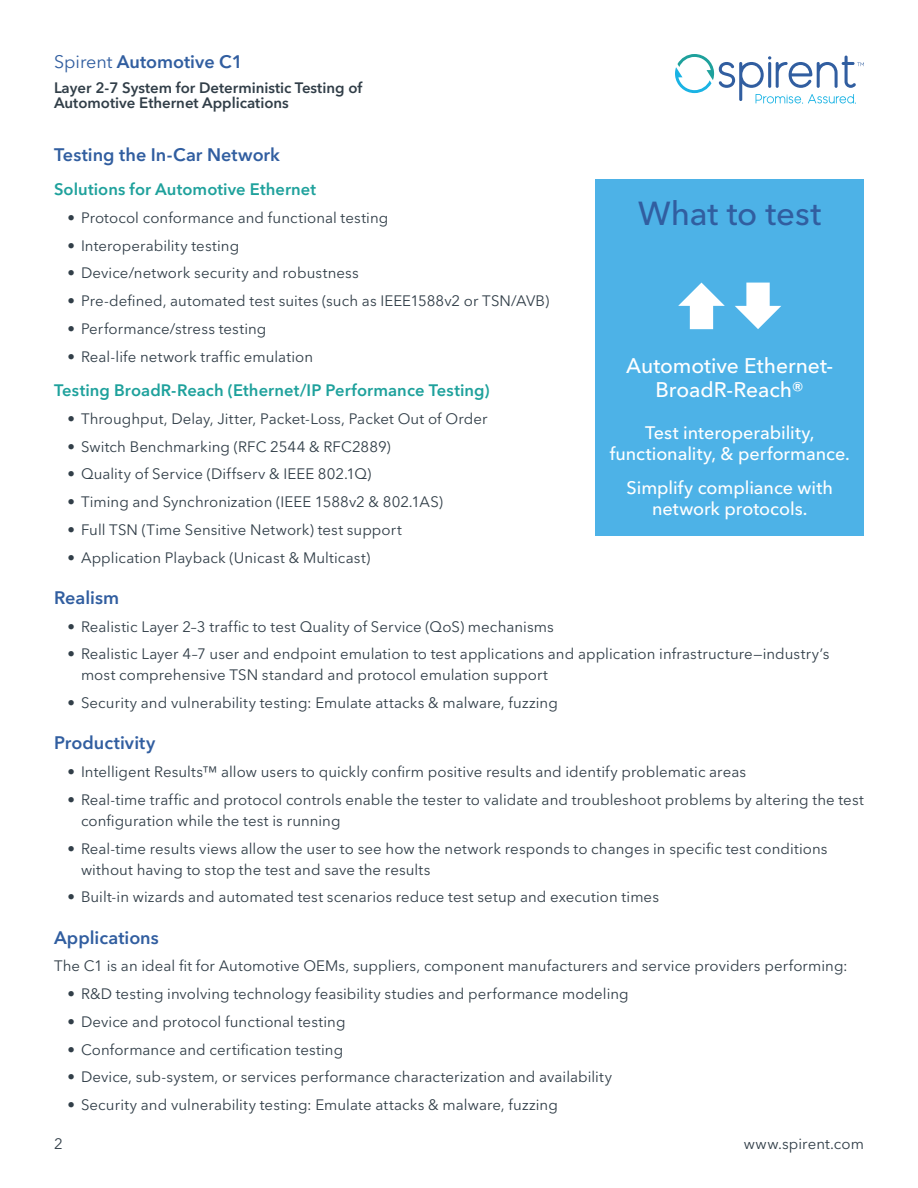
<style>
.page{position:relative;width:918px;height:1188px;background:#fff}
.page>*{position:absolute;margin:0;border:0;box-sizing:border-box;transform-origin:0 0}
.t1{font:500 33px "Avenir Next LT Pro";color:#315ea0}
.t2{font:500 21px/24px "Avenir Next LT Pro";letter-spacing:-.005em;color:#fff;text-align:center}
.t3{font:500 18px/21px "Avenir Next LT Pro";letter-spacing:-.005em;color:#fff;text-align:center}
.t4{font:600 18px "Avenir Next LT Pro";color:#315ea0}
.t5{font:600 16.5px "Avenir Next LT Pro";letter-spacing:.005em;color:#1ea19c}
.t6{font:15px/21px "Avenir Next LT Pro";letter-spacing:.005em;color:#313e48}
.t7{font:600 15px/15px "Avenir Next LT Pro";color:#313e48}
.s1{font-weight:400}
</style>
<div class="page">
<svg style="left:675px;top:54px;width:189px;height:50px"></svg>
<div style="left:596px;top:179px;width:268px;height:357px;background:#4db2e7"></div>
<p class="t4" style="left:54px;top:50px;width:190px"><span class="s1">Spirent</span> Automotive C1</p>
<p class="t7" style="left:54px;top:80px;width:310px">Layer 2-7 System for Deterministic Testing of<br>Automotive Ethernet Applications</p>
<p class="t4" style="left:54px;top:143px;width:228px">Testing the In-Car Network</p>
<p class="t5" style="left:54px;top:179px;width:264px">Solutions for Automotive Ethernet</p>
<p class="t6" style="left:68px;top:207px;width:322px">• Protocol conformance and functional testing</p>
<p class="t6" style="left:68px;top:235px;width:173px">• Interoperability testing</p>
<p class="t6" style="left:68px;top:263px;width:293px">• Device/network security and robustness</p>
<p class="t6" style="left:68px;top:290px;width:483px">• Pre-defined, automated test suites (such as IEEE1588v2 or TSN/AVB)</p>
<p class="t6" style="left:68px;top:318px;width:200px">• Performance/stress testing</p>
<p class="t6" style="left:68px;top:346px;width:247px">• Real-life network traffic emulation</p>
<p class="t5" style="left:54px;top:380px;width:437px">Testing BroadR-Reach (Ethernet/IP Performance Testing)</p>
<p class="t6" style="left:68px;top:408px;width:421px">• Throughput, Delay, Jitter, Packet-Loss, Packet Out of Order</p>
<p class="t6" style="left:68px;top:436px;width:325px">• Switch Benchmarking (RFC 2544 &amp; RFC2889)</p>
<p class="t6" style="left:68px;top:464px;width:305px">• Quality of Service (Diffserv &amp; IEEE 802.1Q)</p>
<p class="t6" style="left:68px;top:491px;width:377px">• Timing and Synchronization (IEEE 1588v2 &amp; 802.1AS)</p>
<p class="t6" style="left:68px;top:519px;width:336px">• Full TSN (Time Sensitive Network) test support</p>
<p class="t6" style="left:68px;top:547px;width:304px">• Application Playback (Unicast &amp; Multicast)</p>
<p class="t4" style="left:54px;top:587px;width:67px">Realism</p>
<p class="t6" style="left:68px;top:616px;width:488px">• Realistic Layer 2–3 traffic to test Quality of Service (QoS) mechanisms</p>
<p class="t6" style="left:81px;top:644px;width:750px;text-indent:-14px">• Realistic Layer 4–7 user and endpoint emulation to test applications and application infrastructure—industry’s most comprehensive TSN standard and protocol emulation support</p>
<p class="t6" style="left:68px;top:692px;width:492px">• Security and vulnerability testing: Emulate attacks &amp; malware, fuzzing</p>
<p class="t4" style="left:54px;top:732px;width:103px">Productivity</p>
<p class="t6" style="left:68px;top:761px;width:680px">• Intelligent Results™ allow users to quickly confirm positive results and identify problematic areas</p>
<p class="t6" style="left:81px;top:789px;width:784px;text-indent:-14px">• Real-time traffic and protocol controls enable the tester to validate and troubleshoot problems by altering the test configuration while the test is running</p>
<p class="t6" style="left:81px;top:838px;width:748px;text-indent:-14px">• Real-time results views allow the user to see how the network responds to changes in specific test conditions without having to stop the test and save the results</p>
<p class="t6" style="left:68px;top:887px;width:593px">• Built-in wizards and automated test scenarios reduce test setup and execution times</p>
<p class="t4" style="left:54px;top:926px;width:106px">Applications</p>
<p class="t6" style="left:54px;top:956px;width:795px">The C1 is an ideal fit for Automotive OEMs, suppliers, component manufacturers and service providers performing:</p>
<p class="t6" style="left:68px;top:983px;width:563px">• R&amp;D testing involving technology feasibility studies and performance modeling</p>
<p class="t6" style="left:68px;top:1011px;width:279px">• Device and protocol functional testing</p>
<p class="t6" style="left:68px;top:1039px;width:277px">• Conformance and certification testing</p>
<p class="t6" style="left:68px;top:1067px;width:546px">• Device, sub-system, or services performance characterization and availability</p>
<p class="t6" style="left:68px;top:1094px;width:492px">• Security and vulnerability testing: Emulate attacks &amp; malware, fuzzing</p>
<h1 class="t1" style="left:638px;top:193px;width:185px">What to test</h1>
<h2 class="t2" style="left:626px;top:354px;width:208px">Automotive Ethernet-<br>BroadR-Reach®</h2>
<p class="t3" style="left:610px;top:422px;width:242px">Test interoperability, functionality, &amp; performance.</p>
<p class="t3" style="left:627px;top:477px;width:208px">Simplify compliance with network protocols.</p>
<p class="t6" style="left:54px;top:1134px;width:10px">2</p>
<p class="t6" style="left:744px;top:1134px;width:122px">www.spirent.com</p>
</div>
